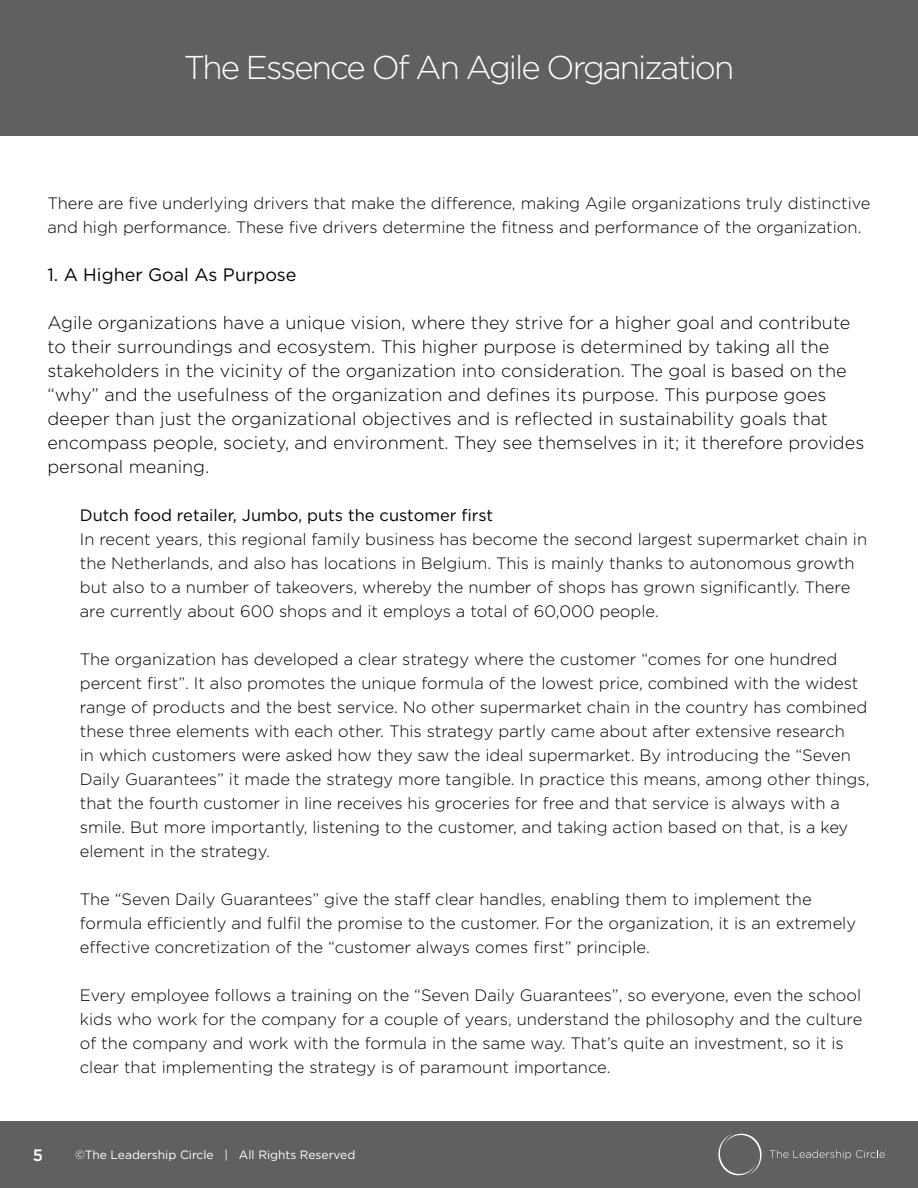
<style>
.page{position:relative;width:918px;height:1188px;background:#fff}
.page>*{position:absolute;margin:0;border:0;box-sizing:border-box;transform-origin:0 0}
.t1{font:300 33px "Gotham";letter-spacing:-.06em;color:#fff}
.t2{font:300 18px/24px "Gotham";color:#000}
.t3{font:18px "Gotham";color:#000}
.t4{font:300 16.5px/24px "Gotham";color:#000}
.t5{font:16.5px "Gotham";color:#000}
.t6{font:500 16.5px "Gotham";color:#fff}
.t7{font:12px "Gotham";color:#fff}
</style>
<div class="page">
<div style="left:0;top:0;width:918px;height:136px;background:#5f6062"></div>
<div style="left:0;top:1121px;width:918px;height:67px;background:#5f6062"></div>
<svg style="left:718px;top:1133px;width:44px;height:43px"></svg>
<svg style="left:770px;top:1150px;width:116px;height:10px"></svg>
<h1 class="t1" style="left:184px;top:47px;width:552px">The Essence Of An Agile Organization</h1>
<p class="t4" style="left:47px;top:190px;width:825px">There are five underlying drivers that make the difference, making Agile organizations truly distinctive and high performance. These five drivers determine the fitness and performance of the organization.</p>
<p class="t3" style="left:47px;top:263px;width:251px">1. A Higher Goal As Purpose</p>
<p class="t2" style="left:47px;top:310px;width:818px">Agile organizations have a unique vision, where they strive for a higher goal and contribute to their surroundings and ecosystem. This higher purpose is determined by taking all the stakeholders in the vicinity of the organization into consideration. The goal is based on the “why” and the usefulness of the organization and defines its purpose. This purpose goes deeper than just the organizational objectives and is reflected in sustainability goals that encompass people, society, and environment. They see themselves in it; it therefore provides personal meaning.</p>
<p class="t5" style="left:80px;top:504px;width:415px">Dutch food retailer, Jumbo, puts the customer first</p>
<p class="t4" style="left:80px;top:526px;width:789px">In recent years, this regional family business has become the second largest supermarket chain in the Netherlands, and also has locations in Belgium. This is mainly thanks to autonomous growth but also to a number of takeovers, whereby the number of shops has grown significantly. There are currently about 600 shops and it employs a total of 60,000 people.</p>
<p class="t4" style="left:80px;top:646px;width:791px">The organization has developed a clear strategy where the customer “comes for one hundred percent first”. It also promotes the unique formula of the lowest price, combined with the widest range of products and the best service. No other supermarket chain in the country has combined these three elements with each other. This strategy partly came about after extensive research<br>in which customers were asked how they saw the ideal supermarket. By introducing the “Seven Daily Guarantees” it made the strategy more tangible. In practice this means, among other things, that the fourth customer in line receives his groceries for free and that service is always with a smile. But more importantly, listening to the customer, and taking action based on that, is a key element in the strategy.</p>
<p class="t4" style="left:80px;top:886px;width:778px">The “Seven Daily Guarantees” give the staff clear handles, enabling them to implement the formula efficiently and fulfil the promise to the customer. For the organization, it is an extremely effective concretization of the “customer always comes first” principle.</p>
<p class="t4" style="left:80px;top:983px;width:784px">Every employee follows a training on the “Seven Daily Guarantees”, so everyone, even the school kids who work for the company for a couple of years, understand the philosophy and the culture of the company and work with the formula in the same way. That’s quite an investment, so it is clear that implementing the strategy is of paramount importance.</p>
<p class="t6" style="left:33px;top:1144px;width:12px">5</p>
<p class="t7" style="left:75px;top:1147px;width:282px">©The Leadership Circle | All Rights Reserved</p>
</div>
